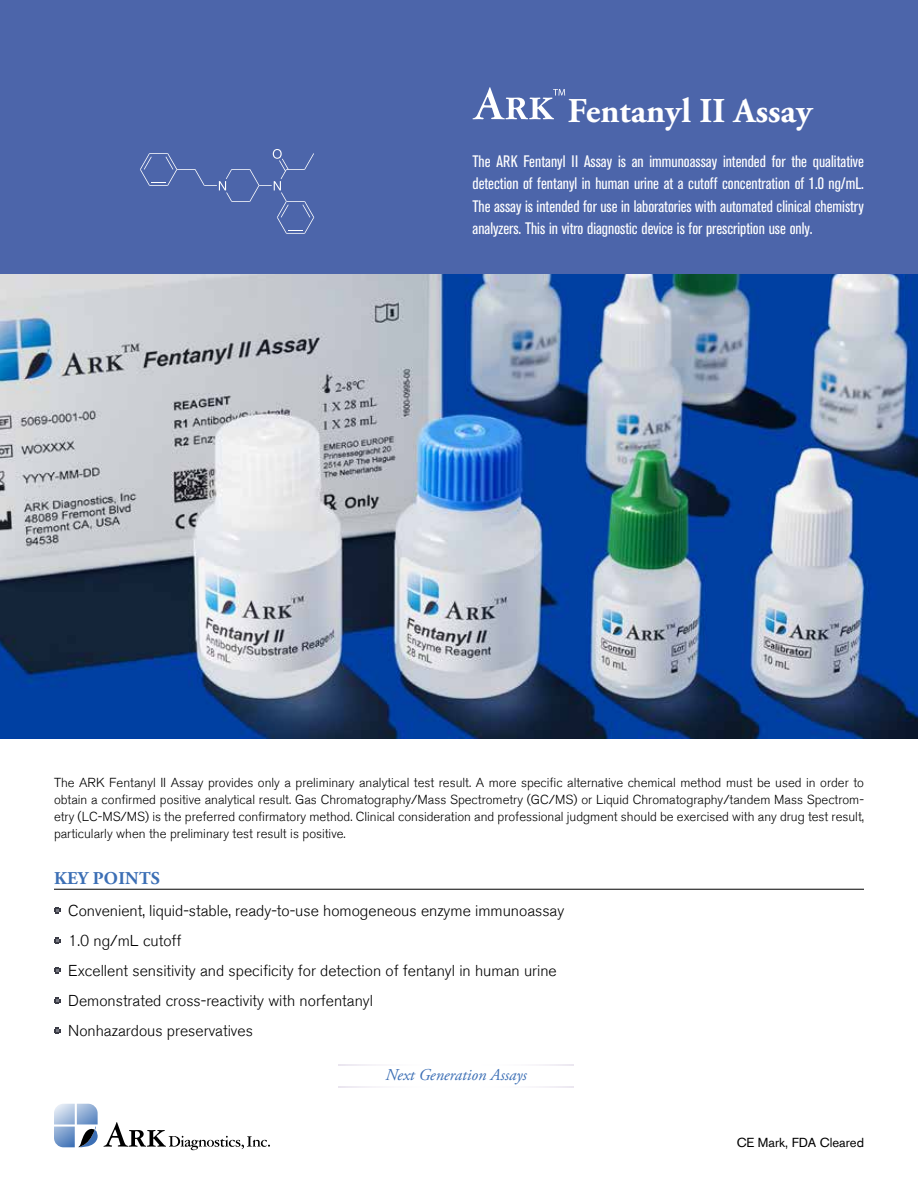
<style>
.page{position:relative;width:918px;height:1188px;background:#fff}
.page>*{position:absolute;margin:0;border:0;box-sizing:border-box;transform-origin:0 0}
.t1{font:700 34.8px "Adobe Garamond Pro";color:#fff}
.t2{font:700 18px "Adobe Garamond Pro";letter-spacing:.015em;color:#3c6fb5}
.t3{font:condensed 16.5px/22.5px "Akzidenz Grotesk BE";color:#fff;text-align:justify}
.t4{font:italic 16.5px "Adobe Garamond Pro";color:#3c6fb5}
.t5{font:300 15.75px/30px "Akzidenz Grotesk BE";color:#000}
.t6{font:300 13.05px/17.2px "Akzidenz Grotesk BE";color:#000;text-align:justify}
.t7{font:13.05px "Akzidenz Grotesk BE";color:#000}
</style>
<div class="page">
<div style="left:0;top:0;width:918px;height:278px;background:#4c65aa"></div>
<svg style="left:140px;top:149px;width:174px;height:85px"></svg>
<svg style="left:54px;top:1104px;width:216px;height:46px"></svg>
<svg style="left:54px;top:907px;width:7px;height:7px"></svg>
<svg style="left:473px;top:87px;width:92px;height:32px"></svg>
<svg style="left:54px;top:937px;width:7px;height:7px"></svg>
<svg style="left:54px;top:967px;width:7px;height:7px"></svg>
<svg style="left:54px;top:997px;width:7px;height:7px"></svg>
<svg style="left:54px;top:1027px;width:7px;height:7px"></svg>
<hr style="left:54px;top:889px;width:810px;height:1px;background:#000">
<svg style="left:338px;top:1086px;width:236px;height:1px"></svg>
<svg style="left:338px;top:1065px;width:236px;height:1px"></svg>
<img style="left:0;top:274px;width:918px;height:464px">
<h1 class="t1" style="left:568px;top:91px;width:246px">Fentanyl II Assay</h1>
<p class="t3" style="left:472px;top:150px;width:393px">The ARK Fentanyl II Assay is an immunoassay intended for the qualitative detection of fentanyl in human urine at a cutoff concentration of 1.0 ng/mL.<br>The assay is intended for use in laboratories with automated clinical chemistry analyzers. This in vitro diagnostic device is for prescription use only.</p>
<p class="t6" style="left:54px;top:774px;width:812px">The ARK Fentanyl II Assay provides only a preliminary analytical test result. A more specific alternative chemical method must be used in order to obtain a confirmed positive analytical result. Gas Chromatography/Mass Spectrometry (GC/MS) or Liquid Chromatography/tandem Mass Spectrom&shy;etry (LC-MS/MS) is the preferred confirmatory method. Clinical consideration and professional judgment should be exercised with any drug test result, particularly when the preliminary test result is positive.</p>
<h2 class="t2" style="left:54px;top:867px;width:107px">KEY POINTS</h2>
<p class="t5" style="left:68px;top:896px;width:498px">Convenient, liquid-stable, ready-to-use homogeneous enzyme immunoassay 1.0 ng/mL cutoff<br>Excellent sensitivity and specificity for detection of fentanyl in human urine Demonstrated cross-reactivity with norfentanyl<br>Nonhazardous preservatives</p>
<p class="t4" style="left:386px;top:1065px;width:143px">Next Generation Assays</p>
<p class="t7" style="left:737px;top:1134px;width:129px">CE Mark, FDA Cleared</p>
</div>
